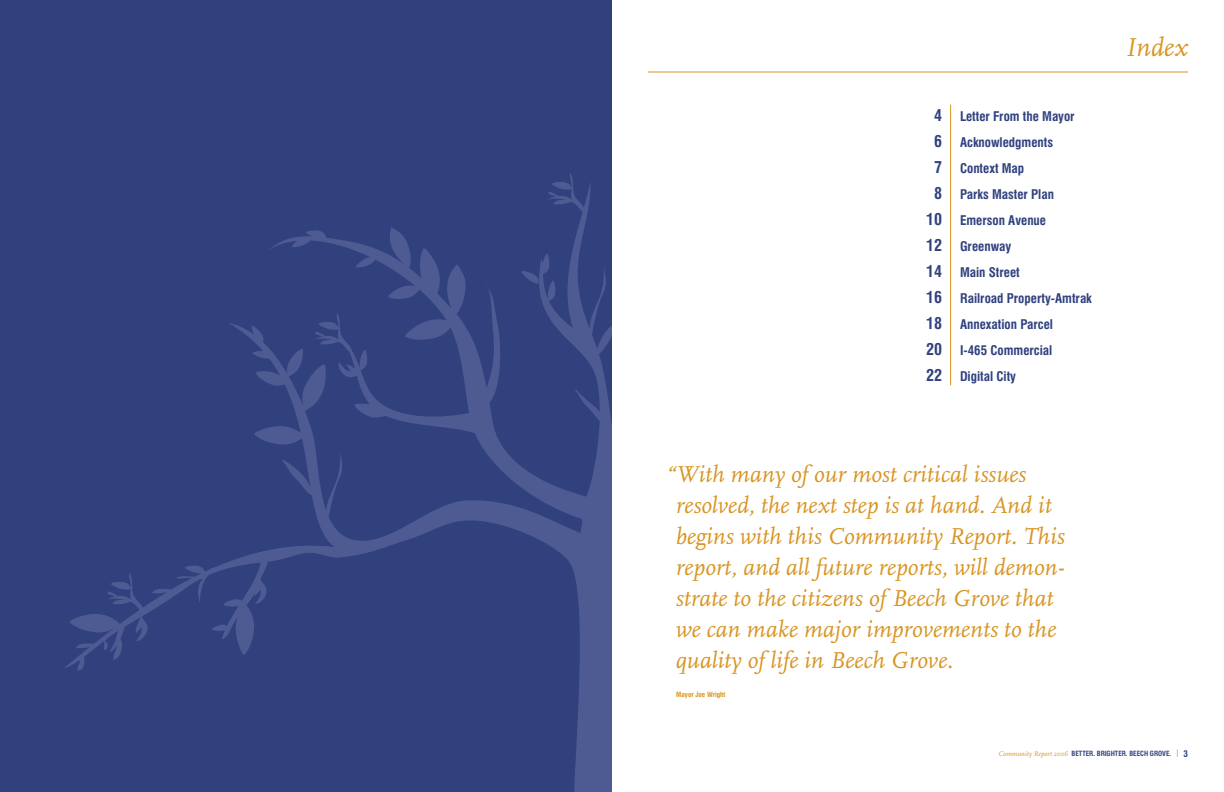
<style>
.page{position:relative;width:1224px;height:792px;background:#fff}
.page>*{position:absolute;margin:0;border:0;box-sizing:border-box;transform-origin:0 0}
.Section_Header{font:italic 27px "FF Scala";color:#d89523}
.Callout{font:italic 24px/31px "FF Scala";color:#d89523}
.Subhead{font:700 condensed 13px "Swiss 721 BT";color:#30417e}
.t1{font:700 condensed 7px "Swiss 721 BT";color:#30417e}
.t2{font:700 condensed 7px "Swiss 721 BT";color:#d89523}
.s1{font-size:16px}
.s2{font-family:"FF Scala";font-weight:400;font-style:italic;font-stretch:normal;color:#d89523}
.s3{color:#d89523}
.s4{font-size:9px}
</style>
<div class="page">
<div style="left:0;top:0;width:612px;height:792px;background:#30417e"></div>
<hr style="left:648px;top:72px;width:540px;height:1px;background:#d89523">
<hr style="left:950px;top:105px;width:1px;height:280px;background:#d89523">
<svg style="left:65px;top:173px;width:547px;height:619px"></svg>
<p class="Subhead" style="left:934px;top:108px;width:142px"><span class="s1">4</span> Letter From the Mayor</p>
<p class="Subhead" style="left:934px;top:134px;width:121px"><span class="s1">6</span> Acknowledgments</p>
<p class="Subhead" style="left:934px;top:160px;width:92px"><span class="s1">7</span> Context Map</p>
<p class="Subhead" style="left:934px;top:186px;width:122px"><span class="s1">8</span> Parks Master Plan</p>
<p class="Subhead" style="left:926px;top:212px;width:122px"><span class="s1">10</span> Emerson Avenue</p>
<p class="Subhead" style="left:926px;top:238px;width:87px"><span class="s1">12</span> Greenway</p>
<p class="Subhead" style="left:926px;top:264px;width:95px"><span class="s1">14</span> Main Street</p>
<p class="Subhead" style="left:926px;top:290px;width:167px"><span class="s1">16</span> Railroad Property-Amtrak</p>
<p class="Subhead" style="left:926px;top:316px;width:129px"><span class="s1">18</span> Annexation Parcel</p>
<p class="Subhead" style="left:926px;top:342px;width:128px"><span class="s1">20</span> I-465 Commercial</p>
<p class="Subhead" style="left:926px;top:368px;width:92px"><span class="s1">22</span> Digital City</p>
<p class="Callout" style="left:676px;top:460px;width:390px;text-indent:-10px">“ With many of our most critical issues resolved, the next step is at hand. And it begins with this Community Report. This report, and all future reports, will demon&shy;strate to the citizens of Beech Grove that we can make major improvements to the quality of life in Beech Grove.</p>
<p class="t2" style="left:676px;top:690px;width:51px">Mayor Joe Wright</p>
<p class="Section_Header" style="left:1126px;top:33px;width:64px">Index</p>
<p class="t1" style="left:999px;top:749px;width:191px"><span class="s2">Community Report 2006</span> BETTER. BRIGHTER. BEECH GROVE. <span class="s3">|</span> <span class="s4">3</span></p>
</div>
